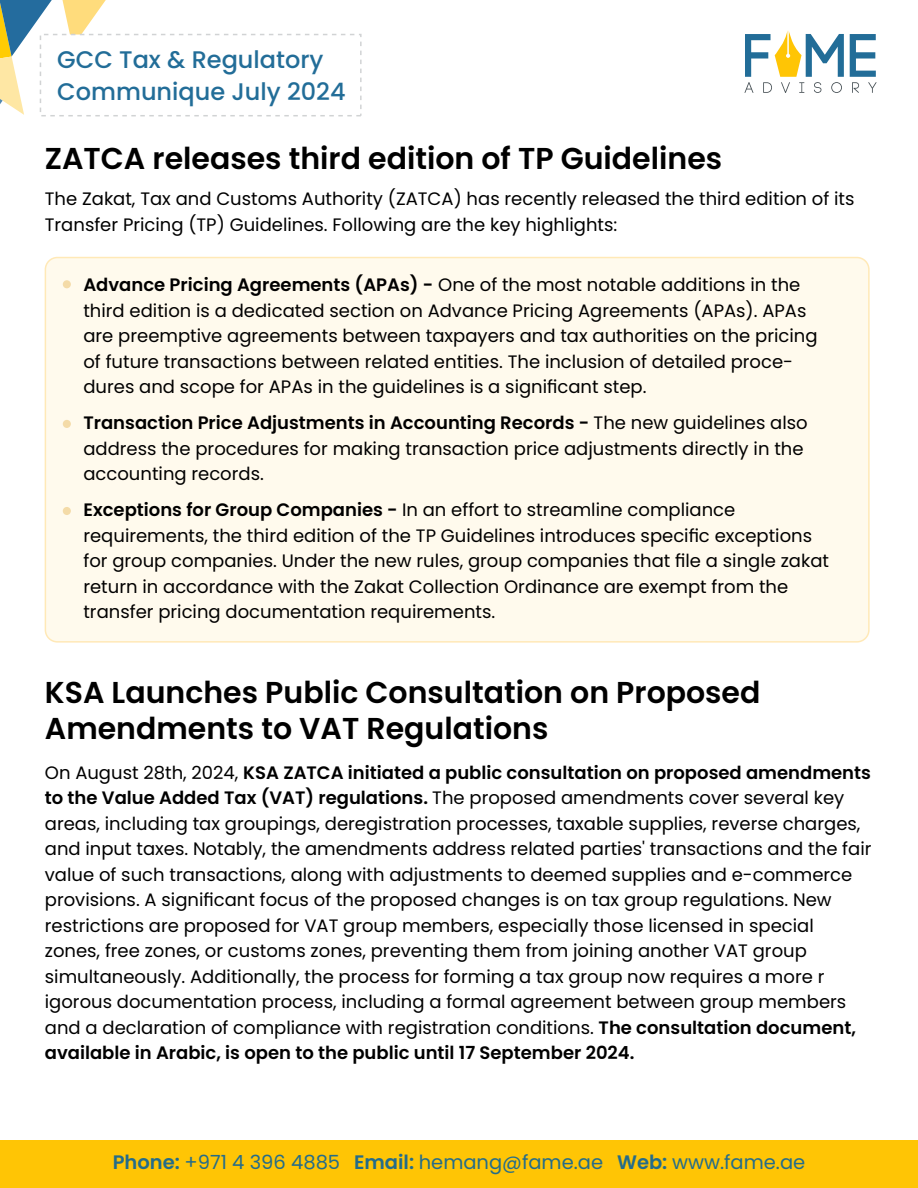
<style>
.page{position:relative;width:918px;height:1188px;background:#fff}
.page>*{position:absolute;margin:0;border:0;box-sizing:border-box;transform-origin:0 0}
.t1{font:600 30.15px/36px "Poppins";color:#000}
.t2{font:500 24px/32.4px "Poppins";color:#226d98}
.t3{font:19.5px "Poppins";color:#246c8a}
.t4{font:18px/25.5px "Poppins";color:#000}
.s1{font-weight:600}
</style>
<div class="page">
<div style="left:0;top:1141px;width:918px;height:47px;background:#ffc505"></div>
<svg style="left:744px;top:30px;width:133px;height:63px"></svg>
<div style="left:45px;top:258px;width:824px;height:384px;background:#fffaed;border-radius:12px"></div>
<div style="left:45px;top:257px;width:825px;height:386px;border:2px solid #ffe9b7;border-radius:12px"></div>
<div style="left:63px;top:280px;width:8px;height:8px;background:#f4dba8;border-radius:50%"></div>
<div style="left:63px;top:420px;width:8px;height:8px;background:#f4dba8;border-radius:50%"></div>
<div style="left:63px;top:507px;width:8px;height:8px;background:#f4dba8;border-radius:50%"></div>
<svg style="left:0;top:0;width:120px;height:117px"></svg>
<div style="left:40px;top:34px;width:322px;height:82px;background:#fff;border:2px dashed #d1d3d4"></div>
<h2 class="t2" style="left:57px;top:43px;width:290px">GCC Tax &amp; Regulatory<br>Communique July 2024</h2>
<h1 class="t1" style="left:45px;top:140px;width:679px">ZATCA releases third edition of TP Guidelines</h1>
<p class="t4" style="left:45px;top:186px;width:811px">The Zakat, Tax and Customs Authority (ZATCA) has recently released the third edition of its<br>Transfer Pricing (TP) Guidelines. Following are the key highlights:</p>
<p class="t4" style="left:83px;top:272px;width:736px"><span class="s1">Advance Pricing Agreements (APAs) -</span> One of the most notable additions in the third edition is a dedicated section on Advance Pricing Agreements (APAs). APAs are preemptive agreements between taxpayers and tax authorities on the pricing of future transactions between related entities. The inclusion of detailed proce&shy;dures and scope for APAs in the guidelines is a significant step.</p>
<p class="t4" style="left:83px;top:410px;width:726px"><span class="s1">Transaction Price Adjustments in Accounting Records -</span> The new guidelines also address the procedures for making transaction price adjustments directly in the accounting records.</p>
<p class="t4" style="left:83px;top:497px;width:747px"><span class="s1">Exceptions for Group Companies -</span> In an effort to streamline compliance requirements, the third edition of the TP Guidelines introduces specific exceptions for group companies. Under the new rules, group companies that file a single zakat return in accordance with the Zakat Collection Ordinance are exempt from the transfer pricing documentation requirements.</p>
<h1 class="t1" style="left:45px;top:675px;width:717px">KSA Launches Public Consultation on Proposed<br>Amendments to VAT Regulations</h1>
<p class="t4" style="left:45px;top:760px;width:828px">On August 28th, 2024, <span class="s1">KSA ZATCA initiated a public consultation on proposed amendments to the Value Added Tax (VAT) regulations.</span> The proposed amendments cover several key areas, including tax groupings, deregistration processes, taxable supplies, reverse charges, and input taxes. Notably, the amendments address related parties' transactions and the fair value of such transactions, along with adjustments to deemed supplies and e-commerce provisions. A significant focus of the proposed changes is on tax group regulations. New restrictions are proposed for VAT group members, especially those licensed in special zones, free zones, or customs zones, preventing them from joining another VAT group simultaneously. Additionally, the process for forming a tax group now requires a more r igorous documentation process, including a formal agreement between group members and a declaration of compliance with registration conditions. <span class="s1">The consultation document, available in Arabic, is open to the public until 17 September 2024.</span></p>
<p class="t3" style="left:113px;top:1151px;width:694px"><span class="s1">Phone:</span> +971 4 396 4885 <span class="s1">Email:</span> hemang@fame.ae <span class="s1">Web:</span> www.fame.ae</p>
</div>
